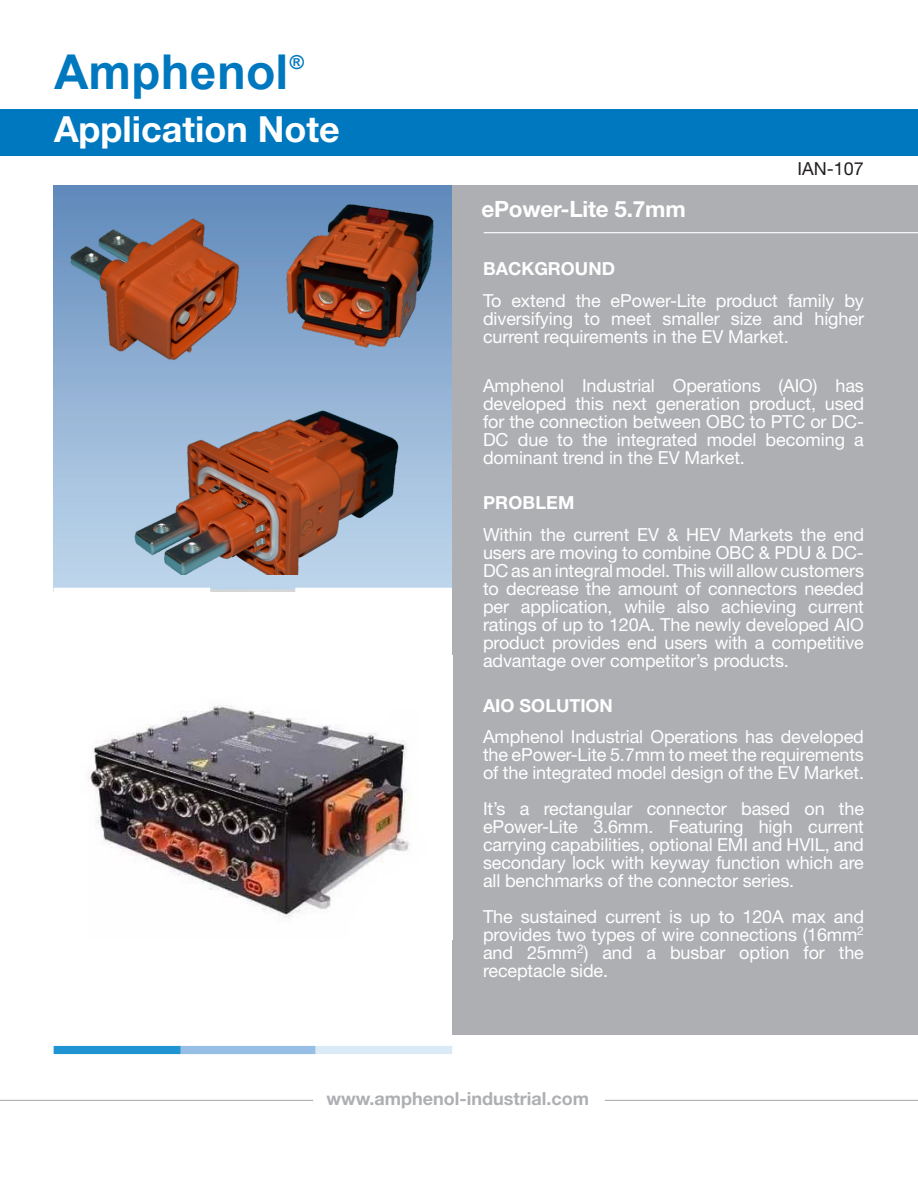
<style>
.page{position:relative;width:918px;height:1188px;background:#fff}
.page>*{position:absolute;margin:0;border:0;box-sizing:border-box;transform-origin:0 0}
.t1{font:700 48px "Arial";color:#0078bf}
.t2{font:700 36px "Helvetica Neue LT Std";color:#fff}
.t3{font:700 22.5px "Helvetica Neue LT Std";letter-spacing:-.01em;color:#fff}
.t4{font:700 19.2px "Arial";color:#0078bf}
.t5{font:18px/18px "Helvetica Neue LT Std";letter-spacing:-.01em;color:#fff;text-align:justify}
.t6{font:700 18px "Helvetica Neue LT Std";color:#fff}
.t7{font:700 18px "Helvetica Neue LT Std";color:#aeafb3}
.t8{font:18px "Helvetica Neue LT Std";color:#231f20}
</style>
<div class="page">
<img style="left:54px;top:186px;width:398px;height:406px">
<div style="left:452px;top:186px;width:466px;height:849px;background:#aeafb3"></div>
<div style="left:0;top:109px;width:918px;height:47px;background:#0078bf"></div>
<hr style="left:0;top:1100px;width:313px;height:1px;background:#aeafb3">
<hr style="left:484px;top:232px;width:434px;height:1px;background:#fff">
<hr style="left:605px;top:1100px;width:313px;height:1px;background:#aeafb3">
<hr style="left:54px;top:588px;width:156px;height:4px;background:#fff">
<hr style="left:295px;top:588px;width:157px;height:4px;background:#fff">
<img style="left:87px;top:705px;width:323px;height:213px">
<div style="left:54px;top:1046px;width:127px;height:8px;background:#2094d2"></div>
<div style="left:181px;top:1046px;width:135px;height:8px;background:#97bee5"></div>
<div style="left:316px;top:1046px;width:136px;height:8px;background:#dbeaf7"></div>
<img style="left:62px;top:201px;width:381px;height:163px">
<img style="left:129px;top:406px;width:276px;height:168px">
<p class="t1" style="left:54px;top:38px;width:236px">Amphenol</p>
<p class="t4" style="left:290px;top:49px;width:16px">®</p>
<p class="t2" style="left:54px;top:107px;width:287px">Application Note</p>
<p class="t3" style="left:482px;top:195px;width:206px">ePower-Lite 5.7mm</p>
<p class="t8" style="left:798px;top:158px;width:68px">IAN-107</p>
<p class="t6" style="left:483px;top:258px;width:134px">BACKGROUND</p>
<p class="t5" style="left:483px;top:291px;width:383px">To extend the ePower-Lite product family by diversifying to meet smaller size and higher current requirements in the EV Market.</p>
<p class="t5" style="left:483px;top:377px;width:383px">Amphenol Industrial Operations (AIO) has developed this next generation product, used for the connection between OBC to PTC or DC-DC due to the integrated model becoming a dominant trend in the EV Market.</p>
<p class="t6" style="left:483px;top:492px;width:93px">PROBLEM</p>
<p class="t5" style="left:483px;top:525px;width:383px">Within the current EV &amp; HEV Markets the end users are moving to combine OBC &amp; PDU &amp; DC-DC as an integral model. This will allow customers to decrease the amount of connectors needed per application, while also achieving current ratings of up to 120A. The newly developed AIO product provides end users with a competitive advantage over competitor’s products.</p>
<p class="t6" style="left:483px;top:694px;width:131px">AIO SOLUTION</p>
<p class="t5" style="left:483px;top:728px;width:383px">Amphenol Industrial Operations has developed the ePower-Lite 5.7mm to meet the requirements of the integrated model design of the EV Market.</p>
<p class="t5" style="left:483px;top:800px;width:383px">It’s a rectangular connector based on the ePower-Lite 3.6mm. Featuring high current carrying capabilities, optional EMI and HVIL, and secondary lock with keyway function which are all benchmarks of the connector series.</p>
<p class="t5" style="left:483px;top:908px;width:383px">The sustained current is up to 120A max and provides two types of wire connections (16mm<sup>2 </sup>and 25mm<sup>2</sup>) and a busbar option for the receptacle side.</p>
<p class="t7" style="left:327px;top:1088px;width:264px">www.amphenol-industrial.com</p>
</div>
